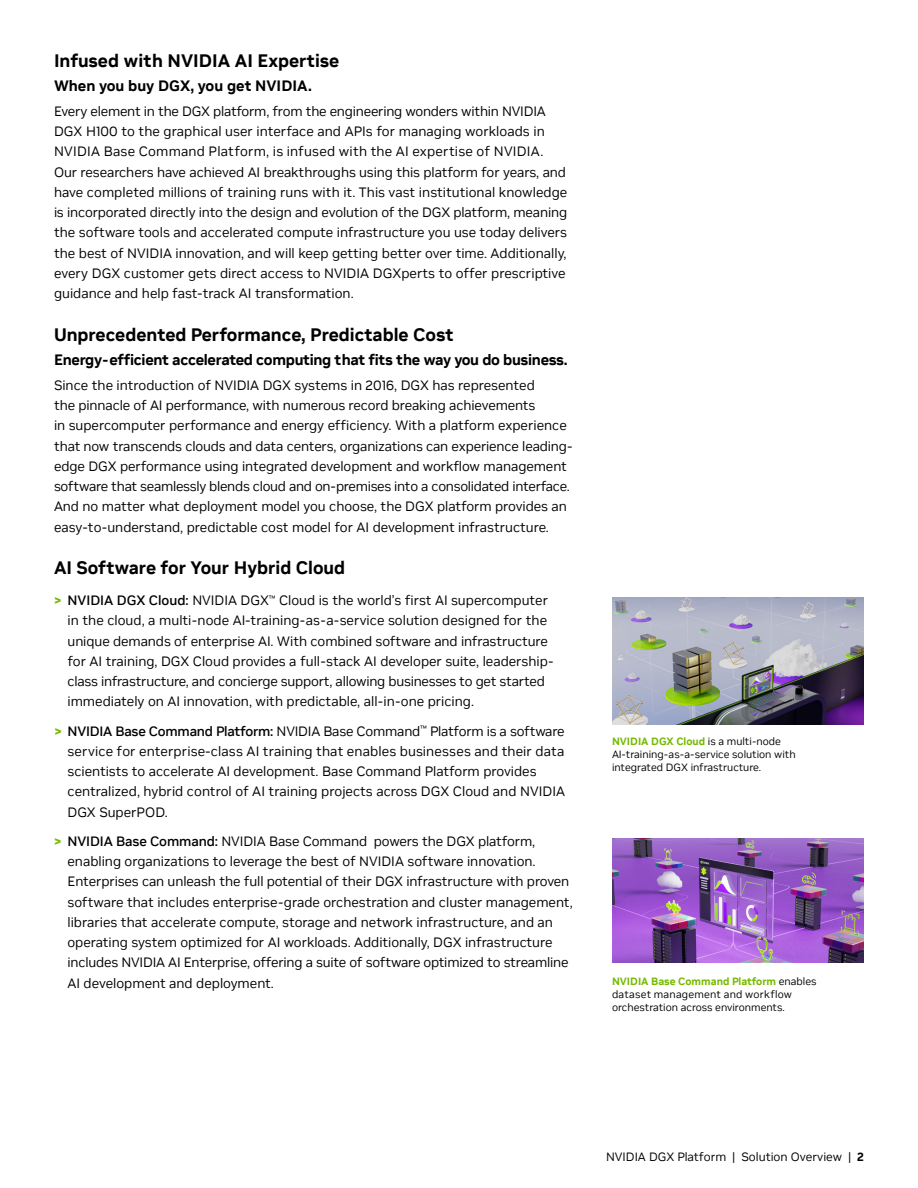
<style>
.page{position:relative;width:918px;height:1188px;background:#fff}
.page>*{position:absolute;margin:0;border:0;box-sizing:border-box;transform-origin:0 0}
.t1{font:700 18px "NVIDIA Sans";color:#000}
.t2{font:700 15px "NVIDIA Sans";letter-spacing:-.02em;color:#000}
.t3{font:700 15px "NVIDIA Sans";color:#000}
.t4{font:13.5px/20.2px "NVIDIA Sans";color:#000}
.t5{font:12px "NVIDIA Sans";color:#000}
.t6{font:10.5px/12.6px "NVIDIA Sans";color:#000}
.s1{font-weight:700;color:#76b900}
.s2{font-weight:500}
.s3{font-weight:700}
</style>
<div class="page">
<img style="left:612px;top:598px;width:252px;height:126px">
<img style="left:612px;top:838px;width:252px;height:125px">
<h1 class="t1" style="left:54px;top:49px;width:287px">Infused with NVIDIA AI Expertise</h1>
<p class="t3" style="left:54px;top:76px;width:259px">When you buy DGX, you get NVIDIA.</p>
<p class="t4" style="left:54px;top:101px;width:515px">Every element in the DGX platform, from the engineering wonders within NVIDIA DGX H100 to the graphical user interface and APIs for managing workloads in NVIDIA Base Command Platform, is infused with the AI expertise of NVIDIA.<br>Our researchers have achieved AI breakthroughs using this platform for years, and have completed millions of training runs with it. This vast institutional knowledge is incorporated directly into the design and evolution of the DGX platform, meaning the software tools and accelerated compute infrastructure you use today delivers the best of NVIDIA innovation, and will keep getting better over time. Additionally, every DGX customer gets direct access to NVIDIA DGXperts to offer prescriptive guidance and help fast-track AI transformation.</p>
<h1 class="t1" style="left:54px;top:323px;width:401px">Unprecedented Performance, Predictable Cost</h1>
<p class="t2" style="left:54px;top:350px;width:515px">Energy-efficient accelerated computing that fits the way you do business.</p>
<p class="t4" style="left:54px;top:375px;width:520px">Since the introduction of NVIDIA DGX systems in 2016, DGX has represented<br>the pinnacle of AI performance, with numerous record breaking achievements<br>in supercomputer performance and energy efficiency. With a platform experience that now transcends clouds and data centers, organizations can experience leading&shy;edge DGX performance using integrated development and workflow management software that seamlessly blends cloud and on-premises into a consolidated interface.<br>And no matter what deployment model you choose, the DGX platform provides an easy-to-understand, predictable cost model for AI development infrastructure.</p>
<h1 class="t1" style="left:54px;top:557px;width:293px">AI Software for Your Hybrid Cloud</h1>
<p class="t4" style="left:68px;top:590px;width:487px;text-indent:-14px"><span class="s1">&gt;</span> <span class="s2">NVIDIA DGX Cloud:</span> NVIDIA DGX<sup>™</sup> Cloud is the world’s first AI supercomputer in the cloud, a multi-node AI-training-as-a-service solution designed for the unique demands of enterprise AI. With combined software and infrastructure for AI training, DGX Cloud provides a full-stack AI developer suite, leadership&shy;class infrastructure, and concierge support, allowing businesses to get started immediately on AI innovation, with predictable, all-in-one pricing.</p>
<p class="t4" style="left:67px;top:721px;width:499px;text-indent:-13px"><span class="s1">&gt;</span> <span class="s2">NVIDIA Base Command Platform:</span> NVIDIA Base Command<sup>™</sup> Platform is a software service for enterprise-class AI training that enables businesses and their data scientists to accelerate AI development. Base Command Platform provides centralized, hybrid control of AI training projects across DGX Cloud and NVIDIA DGX SuperPOD.</p>
<p class="t4" style="left:67px;top:831px;width:507px;text-indent:-14px"><span class="s1">&gt;</span> <span class="s2">NVIDIA Base Command:</span> NVIDIA Base Command powers the DGX platform, enabling organizations to leverage the best of NVIDIA software innovation.<br>Enterprises can unleash the full potential of their DGX infrastructure with proven software that includes enterprise-grade orchestration and cluster management, libraries that accelerate compute, storage and network infrastructure, and an operating system optimized for AI workloads. Additionally, DGX infrastructure includes NVIDIA AI Enterprise, offering a suite of software optimized to streamline AI development and deployment.</p>
<p class="t6" style="left:612px;top:735px;width:185px"><span class="s1">NVIDIA DGX Cloud</span> is a multi-node<br>AI-training-as-a-service solution with integrated DGX infrastructure.</p>
<p class="t6" style="left:612px;top:975px;width:206px"><span class="s1">NVIDIA Base Command Platform</span> enables dataset management and workflow orchestration across environments.</p>
<p class="t5" style="left:606px;top:1150px;width:259px">NVIDIA DGX Platform | Solution Overview | <span class="s3">2</span></p>
</div>
